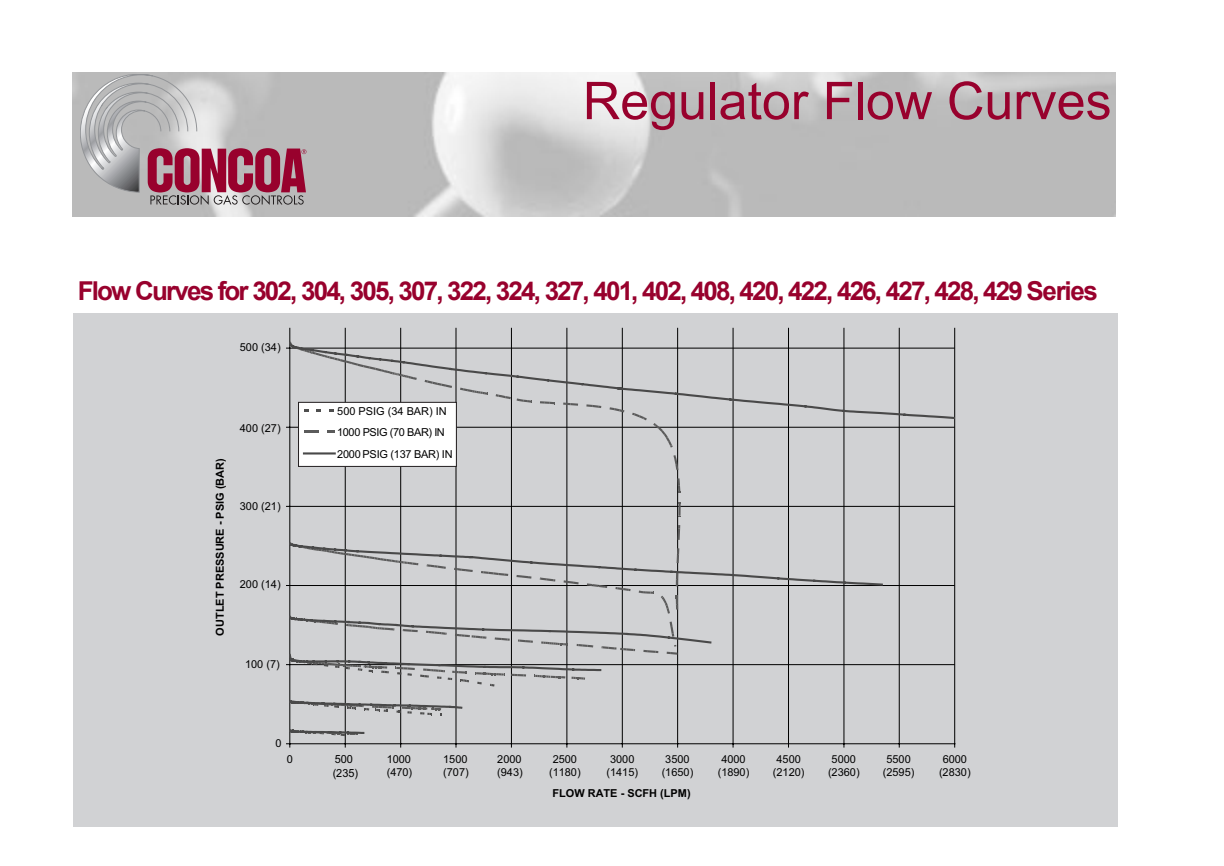
<style>
.page{position:relative;width:1224px;height:866px;background:#fff}
.page>*{position:absolute;margin:0;border:0;box-sizing:border-box;transform-origin:0 0}
.t1{font:52px "Arial";color:#98012d}
.t2{font:700 26px "Arial";letter-spacing:-.07em;color:#98012d}
.t3{font:11.2px/13.4px "Arial";color:#000}
.t4{font:11px/13.2px "Arial";color:#000;text-align:center}
.t5{font:11px/21.6px "Arial";letter-spacing:-.025em;color:#000}
.t6{font:700 11px "Arial";color:#000}
</style>
<div class="page">
<img style="left:72px;top:72px;width:1044px;height:144px">
<svg style="left:80px;top:74px;width:226px;height:131px;background:#b69ea5"></svg>
<div style="left:74px;top:313px;width:1044px;height:514px;background:#d1d2d4"></div>
<hr style="left:290px;top:743px;width:665px;height:1px;background:#000">
<hr style="left:289px;top:328px;width:1px;height:415px;background:#000">
<hr style="left:954px;top:328px;width:1px;height:415px;background:#000">
<hr style="left:899px;top:328px;width:1px;height:415px;background:#000">
<hr style="left:844px;top:328px;width:1px;height:415px;background:#000">
<hr style="left:788px;top:328px;width:1px;height:415px;background:#000">
<hr style="left:733px;top:328px;width:1px;height:415px;background:#000">
<hr style="left:677px;top:328px;width:1px;height:415px;background:#000">
<hr style="left:622px;top:328px;width:1px;height:415px;background:#000">
<hr style="left:567px;top:328px;width:1px;height:415px;background:#000">
<hr style="left:511px;top:328px;width:1px;height:415px;background:#000">
<hr style="left:456px;top:328px;width:1px;height:415px;background:#000">
<hr style="left:400px;top:328px;width:1px;height:415px;background:#000">
<hr style="left:345px;top:328px;width:1px;height:415px;background:#000">
<svg style="left:287px;top:658px;width:3px;height:15px"></svg>
<svg style="left:287px;top:341px;width:3px;height:39px"></svg>
<svg style="left:290px;top:340px;width:665px;height:395px"></svg>
<div style="left:298px;top:402px;width:159px;height:65px;background:#fff;border:1px solid #231f20"></div>
<hr style="left:304px;top:430px;width:15px;height:3px;background:#5b5b5b">
<svg style="left:327px;top:430px;width:8px;height:3px"></svg>
<hr style="left:304px;top:452px;width:31px;height:2px;background:#494949">
<p class="t1" style="left:583px;top:67px;width:530px">Regulator Flow Curves</p>
<p class="t2" style="left:78px;top:273px;width:1022px">Flow Curves for 302, 304, 305, 307, 322, 324, 327, 401, 402, 408, 420, 422, 426, 427, 428, 429 Series</p>
<p class="t4" style="left:240px;top:341px;width:42px">500 (34)</p>
<p class="t6" style="left:213px;top:635px;width:179px;rotate:-90deg">OUTLET PRESSURE - PSIG (BAR)</p>
<p class="t4" style="left:240px;top:421px;width:42px">400 (27)</p>
<p class="t4" style="left:240px;top:499px;width:42px">300 (21)</p>
<p class="t4" style="left:240px;top:577px;width:42px">200 (14)</p>
<p class="t4" style="left:245px;top:657px;width:36px">100 (7)</p>
<p class="t5" style="left:337px;top:400px;width:117px">500 PSIG (34 BAR) IN<br>1000 PSIG (70 BAR) IN<br>2000 PSIG (137 BAR) IN</p>
<p class="t4" style="left:276px;top:736px;width:8px">0</p>
<p class="t4" style="left:287px;top:752px;width:8px">0</p>
<p class="t3" style="left:333px;top:752px;width:27px">500 (235)</p>
<p class="t4" style="left:387px;top:752px;width:27px;text-align:left">1000 (470)</p>
<p class="t4" style="left:443px;top:752px;width:27px;text-align:left">1500 (707)</p>
<p class="t4" style="left:497px;top:752px;width:27px;text-align:left">2000 (943)</p>
<p class="t4" style="left:549px;top:752px;width:33px">2500 (1180)</p>
<p class="t4" style="left:606px;top:752px;width:33px">3000 (1415)</p>
<p class="t4" style="left:662px;top:752px;width:33px">3500 (1650)</p>
<p class="t4" style="left:718px;top:752px;width:33px">4000 (1890)</p>
<p class="t4" style="left:773px;top:752px;width:33px">4500 (2120)</p>
<p class="t4" style="left:828px;top:752px;width:33px">5000 (2360)</p>
<p class="t4" style="left:883px;top:752px;width:33px">5500 (2595)</p>
<p class="t4" style="left:939px;top:752px;width:33px">6000 (2830)</p>
<p class="t6" style="left:553px;top:785px;width:140px">FLOW RATE - SCFH (LPM)</p>
</div>
